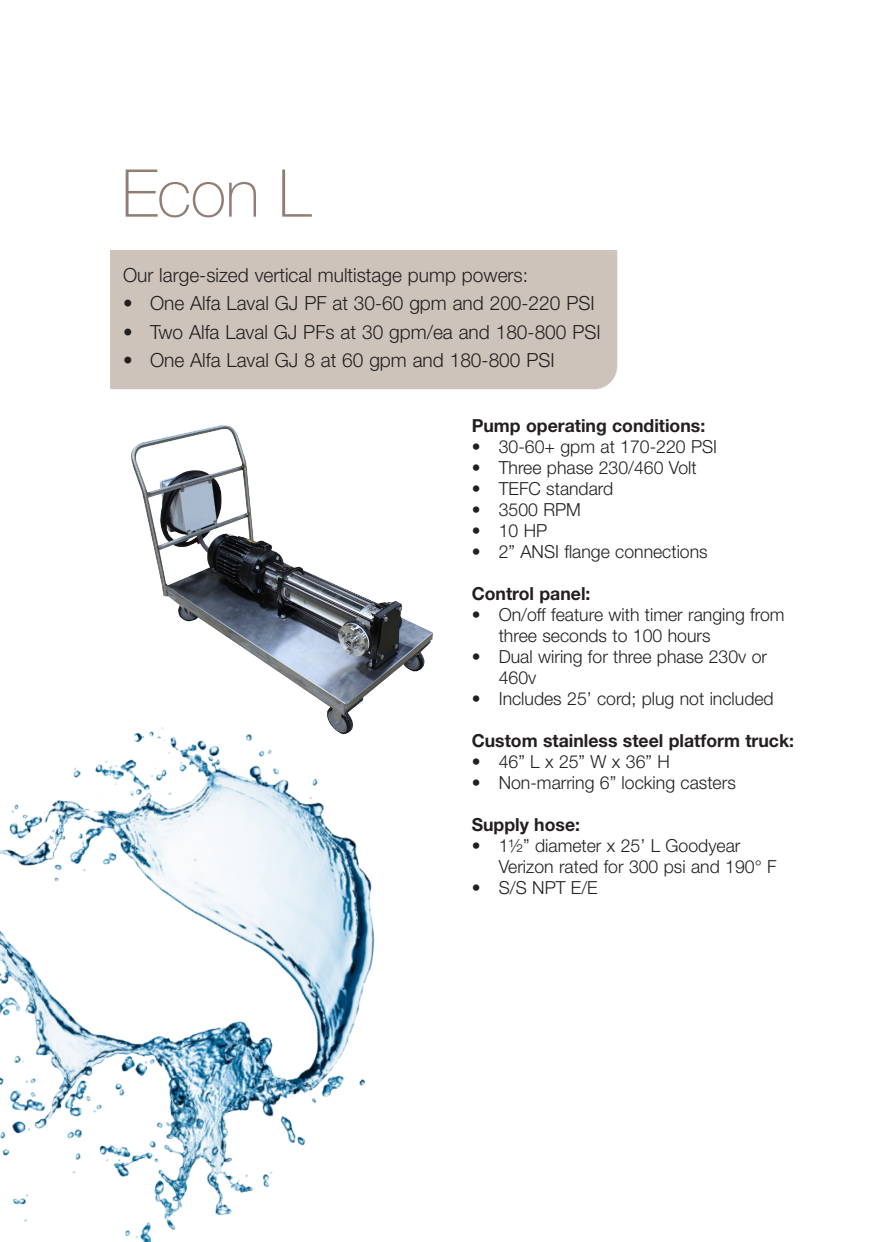
<style>
.page{position:relative;width:891px;height:1242px;background:#fff}
.page>*{position:absolute;margin:0;border:0;box-sizing:border-box;transform-origin:0 0}
.Head_1{font:100 66px "Helvetica Neue LT Std";color:#927d73}
._6_Body_Text_inget_a{font:300 19.5px "Helvetica Neue LT Std";color:#231f20}
.t1{font:300 18px/21px "Helvetica Neue LT Std";color:#231f20}
._6_Body_Text_inget_a-2{font:700 18px "Helvetica Neue LT Std";color:#231f20}
</style>
<div class="page">
<img style="left:131px;top:425px;width:302px;height:213px">
<img style="left:0;top:638px;width:433px;height:604px">
<p class="Head_1" style="left:122px;top:155px;width:191px">Econ L</p>
<p class="_6_Body_Text_inget_a" style="left:123px;top:263px;width:407px">Our large-sized vertical multistage pump powers:</p>
<p class="_6_Body_Text_inget_a" style="left:123px;top:291px;width:473px">• One Alfa Laval GJ PF at 30-60 gpm and 200-220 PSI</p>
<p class="_6_Body_Text_inget_a" style="left:123px;top:320px;width:479px">• Two Alfa Laval GJ PFs at 30 gpm/ea and 180-800 PSI</p>
<p class="_6_Body_Text_inget_a" style="left:123px;top:348px;width:433px">• One Alfa Laval GJ 8 at 60 gpm and 180-800 PSI</p>
<p class="_6_Body_Text_inget_a-2" style="left:472px;top:415px;width:235px">Pump operating conditions:</p>
<p class="t1" style="left:472px;top:436px;width:247px">• 30-60+ gpm at 170-220 PSI</p>
<p class="t1" style="left:472px;top:457px;width:226px">• Three phase 230/460 Volt</p>
<p class="t1" style="left:472px;top:478px;width:143px">• TEFC standard</p>
<p class="t1" style="left:472px;top:499px;width:111px">• 3500 RPM</p>
<p class="t1" style="left:472px;top:520px;width:77px">• 10 HP</p>
<p class="t1" style="left:472px;top:541px;width:237px">• 2” ANSI flange connections</p>
<p class="_6_Body_Text_inget_a-2" style="left:472px;top:583px;width:120px">Control panel:</p>
<p class="t1" style="left:499px;top:604px;width:287px;text-indent:-27px">• On/off feature with timer ranging from three seconds to 100 hours</p>
<p class="t1" style="left:499px;top:646px;width:270px;text-indent:-27px">• Dual wiring for three phase 230v or<br>460v</p>
<p class="t1" style="left:472px;top:688px;width:303px">• Includes 25’ cord; plug not included</p>
<p class="_6_Body_Text_inget_a-2" style="left:472px;top:730px;width:324px">Custom stainless steel platform truck:</p>
<p class="t1" style="left:472px;top:751px;width:200px">• 46” L x 25” W x 36” H</p>
<p class="t1" style="left:472px;top:772px;width:266px">• Non-marring 6” locking casters</p>
<p class="_6_Body_Text_inget_a-2" style="left:472px;top:814px;width:110px">Supply hose:</p>
<p class="t1" style="left:499px;top:835px;width:279px;text-indent:-27px">• 1½” diameter x 25’ L Goodyear<br>Verizon rated for 300 psi and 190° F</p>
<p class="t1" style="left:472px;top:877px;width:128px">• S/S NPT E/E</p>
</div>
